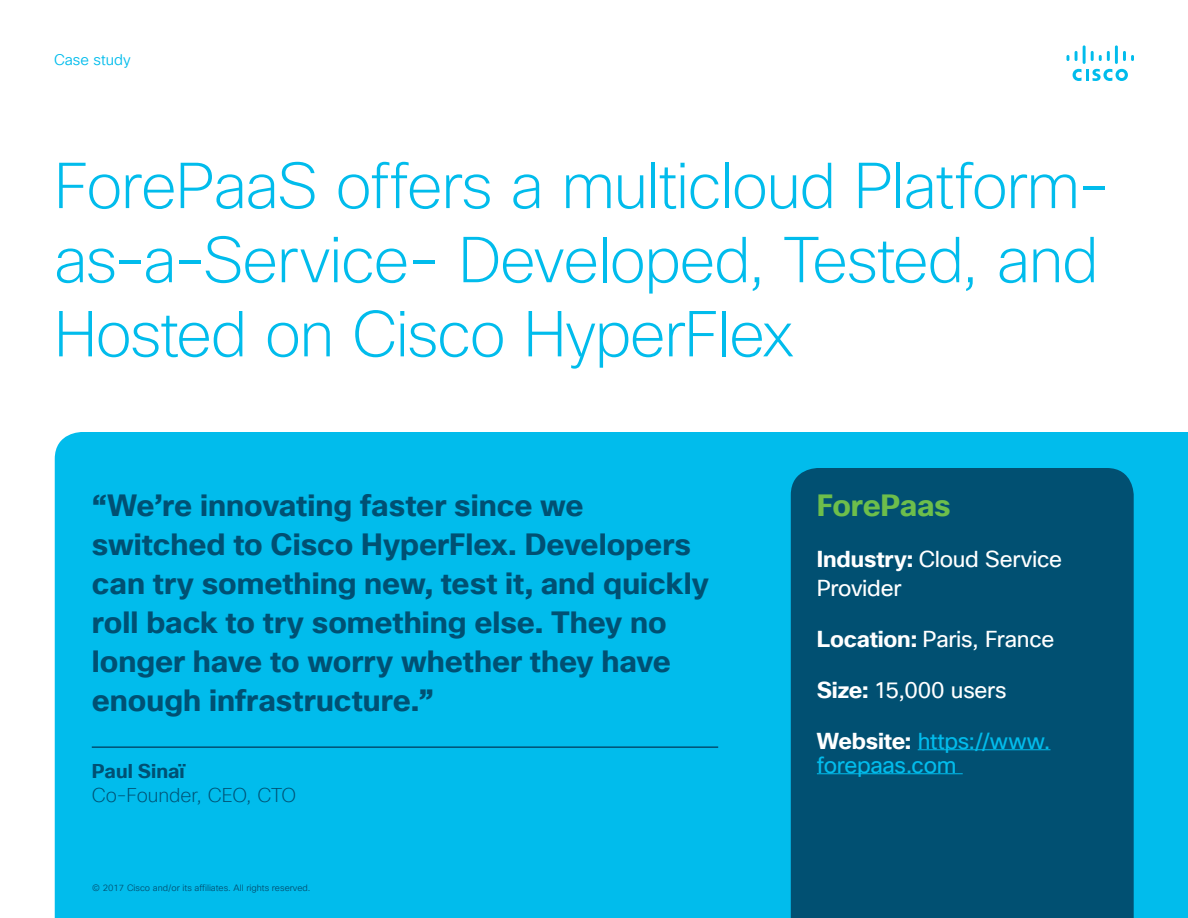
<style>
.page{position:relative;width:1188px;height:918px;background:#fff}
.page>*{position:absolute;margin:0;border:0;box-sizing:border-box;transform-origin:0 0}
.Title_Headline{font:200 63px/74.1px "Cisco Sans TT";letter-spacing:-.025em;color:#01bcec}
.Pull_Quote_Body{font:700 30px/39px "Cisco Sans TT";color:#005073}
.Sidebar_Heading_Gree{font:700 30px "Cisco Sans TT";letter-spacing:-.01em;color:#6dbe4b}
.Sidebar_Heading_Gree-2{font:22.5px/28.5px "Cisco Sans TT";letter-spacing:-.015em;color:#fff}
.Sidebar_Heading_Gree-3{font:22.5px/24px "Cisco Sans TT";letter-spacing:-.015em;color:#01bcec}
.Pull_Quote_Author_Ti{font:200 19.5px "Cisco Sans TT";letter-spacing:-.01em;color:#005073}
.Pull_Quote_Author_Na{font:700 19.5px "Cisco Sans TT";letter-spacing:.005em;color:#005073}
.Title_Headline-2{font:15px "Cisco Sans TT Light";color:#01bcec}
.t1{font:9px "Cisco Sans TT Light";color:#015072}
.s1{font-weight:700}
.s2{font-weight:700;color:#fff}
</style>
<div class="page">
<svg style="left:1073px;top:69px;width:55px;height:12px"></svg>
<svg style="left:1067px;top:55px;width:2px;height:6px"></svg>
<svg style="left:1075px;top:51px;width:3px;height:10px"></svg>
<hr style="left:1083px;top:45px;width:3px;height:19px;background:#01bcec">
<svg style="left:1091px;top:51px;width:19px;height:10px"></svg>
<hr style="left:1115px;top:45px;width:3px;height:19px;background:#01bcec">
<svg style="left:1123px;top:51px;width:11px;height:10px"></svg>
<div style="left:55px;top:432px;width:1133px;height:486px;background:#01bcec"></div>
<div style="left:791px;top:468px;width:343px;height:450px;background:#015072"></div>
<hr style="left:92px;top:746px;width:626px;height:2px;background:#005073">
<hr style="left:918px;top:750px;width:133px;height:1px;background:#01bcec">
<hr style="left:817px;top:774px;width:146px;height:1px;background:#01bcec">
<p class="Title_Headline-2" style="left:54px;top:50px;width:78px">Case study</p>
<p class="Title_Headline" style="left:54px;top:151px;width:1058px">ForePaaS offers a multicloud Platform&shy;as-a-Service- Developed, Tested, and<br>Hosted on Cisco HyperFlex</p>
<p class="Pull_Quote_Body" style="left:92px;top:487px;width:619px">“We’re innovating faster since we switched to Cisco HyperFlex. Developers can try something new, test it, and quickly roll back to try something else. They no longer have to worry whether they have enough infrastructure.”</p>
<p class="Pull_Quote_Author_Na" style="left:92px;top:758px;width:95px">Paul Sinaï</p>
<p class="Pull_Quote_Author_Ti" style="left:92px;top:782px;width:206px">Co-Founder, CEO, CTO</p>
<p class="t1" style="left:92px;top:882px;width:220px">© 2017 Cisco and/or its affiliates. All rights reserved.</p>
<p class="Sidebar_Heading_Gree" style="left:817px;top:486px;width:135px">ForePaas</p>
<p class="Sidebar_Heading_Gree-2" style="left:817px;top:546px;width:247px"><span class="s1">Industry:</span> Cloud Service<br>Provider</p>
<p class="Sidebar_Heading_Gree-2" style="left:817px;top:625px;width:239px"><span class="s1">Location:</span> Paris, France</p>
<p class="Sidebar_Heading_Gree-2" style="left:817px;top:676px;width:191px"><span class="s1">Size:</span> 15,000 users</p>
<p class="Sidebar_Heading_Gree-3" style="left:817px;top:730px;width:235px"><span class="s2">Website:</span> https://www. forepaas.com</p>
</div>
